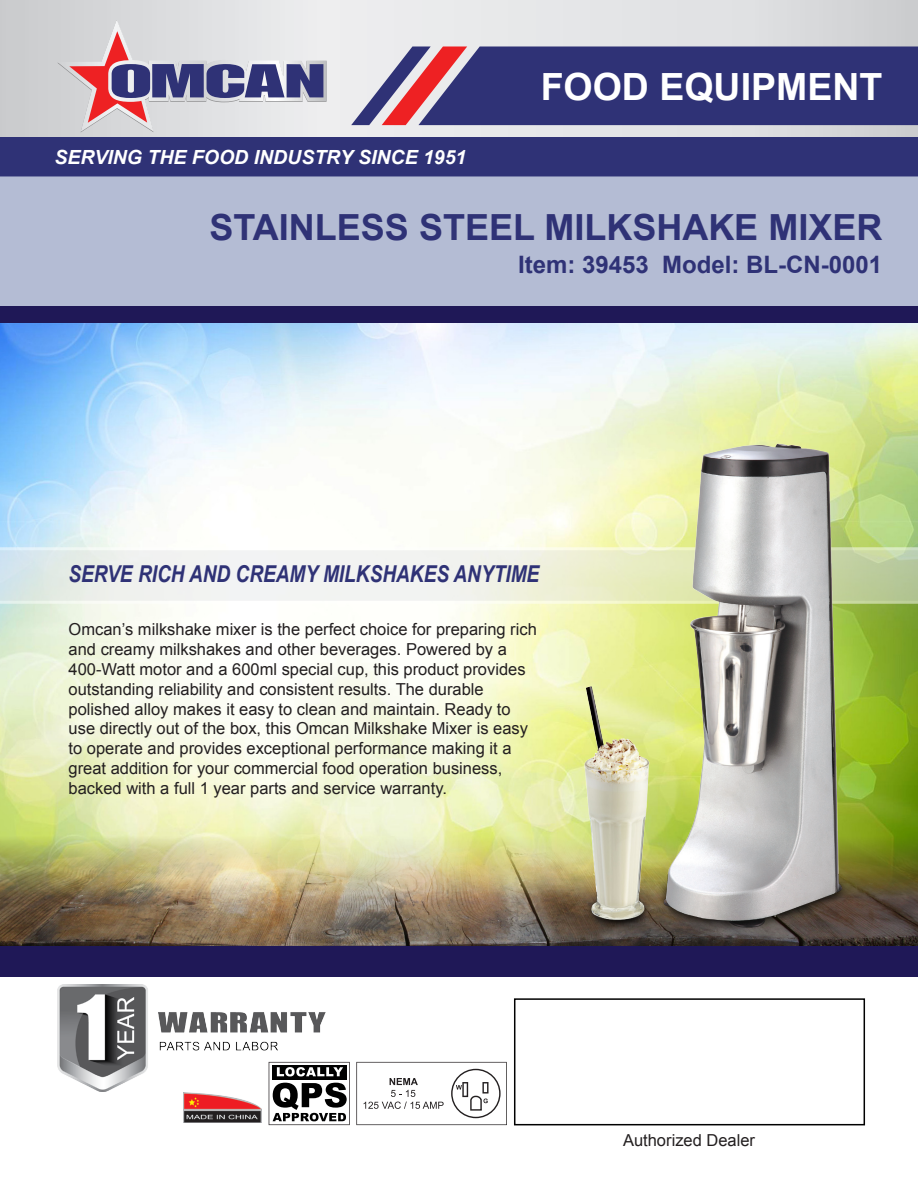
<style>
.page{position:relative;width:918px;height:1188px;background:#fff}
.page>*{position:absolute;margin:0;border:0;box-sizing:border-box;transform-origin:0 0}
.t1{font:700 37.5px "Arial";color:#fff}
.t2{font:700 36px "Arial";color:#2f3276}
.t3{font:700 24px "Arial";color:#2f3276}
.t4{font:italic 700 23.25px "Arial Narrow";color:#2f3276}
.t5{font:italic 700 19.5px "Arial";color:#fff}
.t6{font:16.5px/19.8px "Arial";color:#231f20}
</style>
<div class="page">
<svg style="left:0;top:0;width:918px;height:137px;background:#dedee0"></svg>
<div style="left:0;top:137px;width:918px;height:39px;background:#2f3276"></div>
<svg style="left:351px;top:46px;width:567px;height:79px;background:#4a447e"></svg>
<svg style="left:57px;top:21px;width:270px;height:112px;background:#bfb5c2"></svg>
<img style="left:0;top:322px;width:918px;height:464px">
<img style="left:0;top:786px;width:918px;height:161px">
<div style="left:0;top:176px;width:918px;height:130px;background:#b4bcd4"></div>
<div style="left:0;top:306px;width:918px;height:16px;background:#1f1857"></div>
<svg style="left:0;top:547px;width:592px;height:57px;fill:#f1f2f1"></svg>
<div style="left:514px;top:998px;width:351px;height:127px;border:2px solid #000"></div>
<div style="left:0;top:947px;width:918px;height:30px;background:#1f1857"></div>
<img style="left:183px;top:1093px;width:78px;height:29px">
<img style="left:58px;top:984px;width:268px;height:108px">
<svg style="left:356px;top:1062px;width:151px;height:63px"></svg>
<img style="left:592px;top:424px;width:326px;height:508px">
<img style="left:528px;top:671px;width:149px;height:261px">
<svg style="left:269px;top:1062px;width:81px;height:63px"></svg>
<p class="t5" style="left:54px;top:144px;width:414px">SERVING THE FOOD INDUSTRY SINCE 1951</p>
<p class="t1" style="left:541px;top:62px;width:343px">FOOD EQUIPMENT</p>
<p class="t2" style="left:210px;top:204px;width:674px">STAINLESS STEEL MILKSHAKE MIXER</p>
<p class="t3" style="left:518px;top:249px;width:366px">Item: 39453 Model: BL-CN-0001</p>
<p class="t4" style="left:69px;top:556px;width:472px">SERVE RICH AND CREAMY MILKSHAKES ANYTIME</p>
<p class="t6" style="left:69px;top:620px;width:470px">Omcan’s milkshake mixer is the perfect choice for preparing rich and creamy milkshakes and other beverages. Powered by a 400-Watt motor and a 600ml special cup, this product provides outstanding reliability and consistent results. The durable</p>
<p class="t6" style="left:69px;top:699px;width:461px">polished alloy makes it easy to clean and maintain. Ready to use directly out of the box, this Omcan Milkshake Mixer is easy to operate and provides exceptional performance making it a great addition for your commercial food operation business, backed with a full 1 year parts and service warranty.</p>
<p class="t6" style="left:623px;top:1130px;width:133px">Authorized Dealer</p>
</div>
